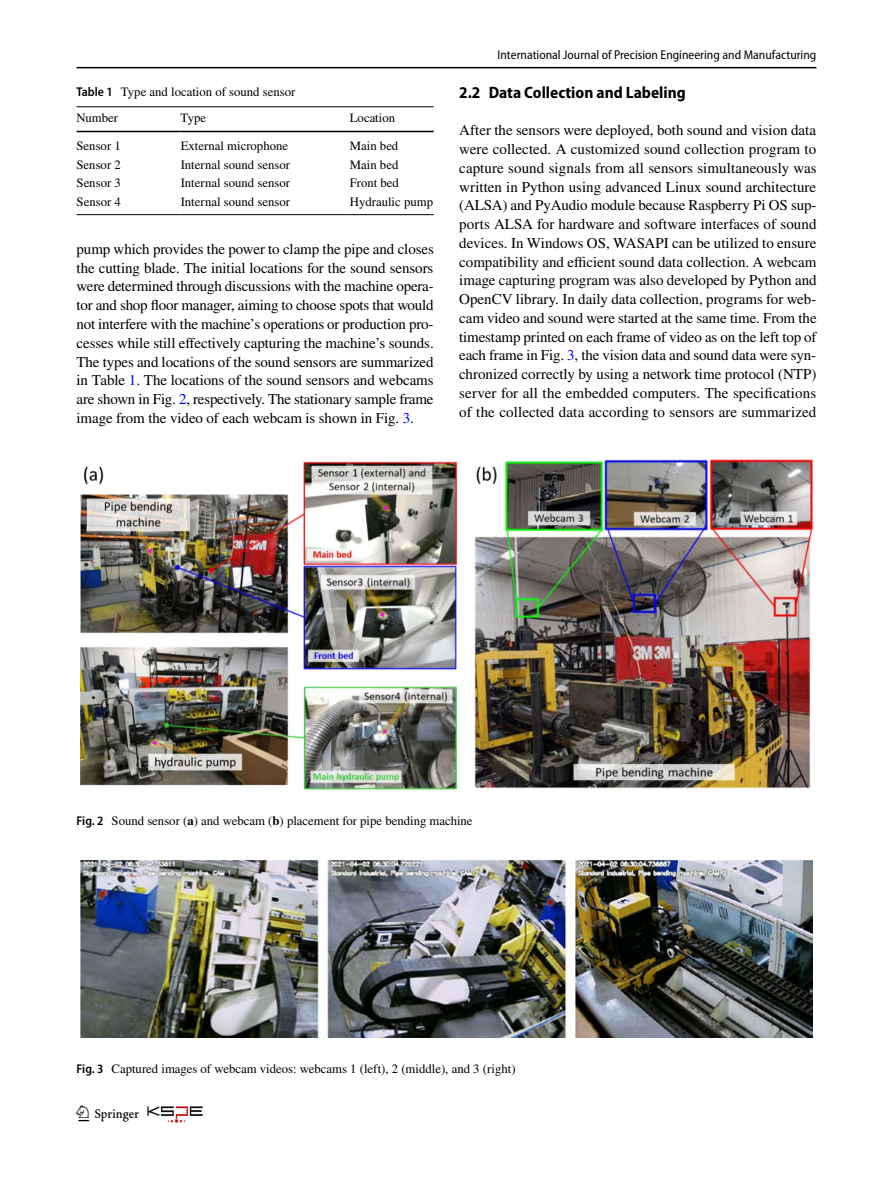
<style>
.page{position:relative;width:893px;height:1187px;background:#fff}
.page>*{position:absolute;margin:0;border:0;box-sizing:border-box;transform-origin:0 0}
.t1{font:22.5px "Springnew Regular 2";color:#000}
.t2{font:700 semi-condensed 16.5px "Myriad Pro";color:#000}
.t3{font:15px/18.8px "STIX";letter-spacing:.005em;color:#000;text-align:justify}
.t4{font:12.75px/25.5px "STIX";color:#000}
.t5{font:semi-condensed 12.75px "Myriad Pro";color:#000}
.s1{font-family:"Myriad Pro";font-weight:600;font-stretch:semi-condensed}
.s2{color:#00f}
.s3{font-weight:700}
</style>
<div class="page">
<hr style="left:77px;top:67px;width:739px;height:1px;background:#000">
<img style="left:148px;top:1106px;width:54px;height:16px">
<hr style="left:77px;top:106px;width:104px;height:1px;background:#000">
<hr style="left:77px;top:131px;width:104px;height:1px;background:#000">
<hr style="left:181px;top:106px;width:169px;height:1px;background:#000">
<hr style="left:181px;top:131px;width:169px;height:1px;background:#000">
<hr style="left:350px;top:106px;width:84px;height:1px;background:#000">
<hr style="left:350px;top:131px;width:84px;height:1px;background:#000">
<hr style="left:77px;top:214px;width:104px;height:1px;background:#000">
<hr style="left:181px;top:214px;width:169px;height:1px;background:#000">
<hr style="left:350px;top:214px;width:84px;height:1px;background:#000">
<img style="left:81px;top:459px;width:731px;height:330px">
<img style="left:81px;top:860px;width:731px;height:177px">
<p class="t4" style="left:77px;top:80px;width:220px"><span class="s1">Table 1</span> Type and location of sound sensor<br>Number</p>
<p class="t4" style="left:181px;top:106px;width:27px">Type</p>
<p class="t4" style="left:350px;top:106px;width:47px">Location</p>
<p class="t4" style="left:77px;top:134px;width:46px">Sensor 1</p>
<p class="t4" style="left:181px;top:134px;width:109px">External microphone</p>
<p class="t4" style="left:350px;top:134px;width:50px">Main bed</p>
<p class="t4" style="left:77px;top:152px;width:46px">Sensor 2</p>
<p class="t4" style="left:181px;top:152px;width:111px">Internal sound sensor</p>
<p class="t4" style="left:350px;top:152px;width:50px">Main bed</p>
<p class="t4" style="left:77px;top:171px;width:46px">Sensor 3</p>
<p class="t4" style="left:181px;top:171px;width:111px">Internal sound sensor</p>
<p class="t4" style="left:350px;top:171px;width:51px">Front bed</p>
<p class="t4" style="left:77px;top:190px;width:46px">Sensor 4</p>
<p class="t4" style="left:181px;top:190px;width:111px">Internal sound sensor</p>
<p class="t4" style="left:350px;top:190px;width:85px">Hydraulic pump</p>
<p class="t3" style="left:77px;top:240px;width:359px">pump which provides the power to clamp the pipe and closes the cutting blade. The initial locations for the sound sensors were determined through discussions with the machine opera&shy;tor and shop floor manager, aiming to choose spots that would not interfere with the machine’s operations or production pro&shy;cesses while still effectively capturing the machine’s sounds.<br>The types and locations of the sound sensors are summarized in Table <span class="s2">1</span>. The locations of the sound sensors and webcams are shown in Fig. <span class="s2">2</span>, respectively. The stationary sample frame image from the video of each webcam is shown in Fig. <span class="s2">3</span>.</p>
<p class="t5" style="left:498px;top:48px;width:320px">International Journal of Precision Engineering and Manufacturing</p>
<p class="t2" style="left:459px;top:83px;width:228px">2.2 Data Collection and Labeling</p>
<p class="t3" style="left:459px;top:122px;width:359px">After the sensors were deployed, both sound and vision data were collected. A customized sound collection program to capture sound signals from all sensors simultaneously was written in Python using advanced Linux sound architecture (ALSA) and PyAudio module because Raspberry Pi OS sup&shy;ports ALSA for hardware and software interfaces of sound devices. In Windows OS, WASAPI can be utilized to ensure compatibility and efficient sound data collection. A webcam image capturing program was also developed by Python and OpenCV library. In daily data collection, programs for web&shy;cam video and sound were started at the same time. From the timestamp printed on each frame of video as on the left top of each frame in Fig. <span class="s2">3</span>, the vision data and sound data were syn&shy;chronized correctly by using a network time protocol (NTP) server for all the embedded computers. The specifications of the collected data according to sensors are summarized</p>
<p class="t4" style="left:77px;top:808px;width:398px"><span class="s1">Fig. 2</span> Sound sensor (<span class="s3">a</span>) and webcam (<span class="s3">b</span>) placement for pipe bending machine</p>
<p class="t4" style="left:77px;top:1056px;width:441px"><span class="s1">Fig. 3</span> Captured images of webcam videos: webcams 1 (left), 2 (middle), and 3 (right)</p>
<h1 class="t1" style="left:79px;top:1096px;width:62px">1 3</h1>
</div>
